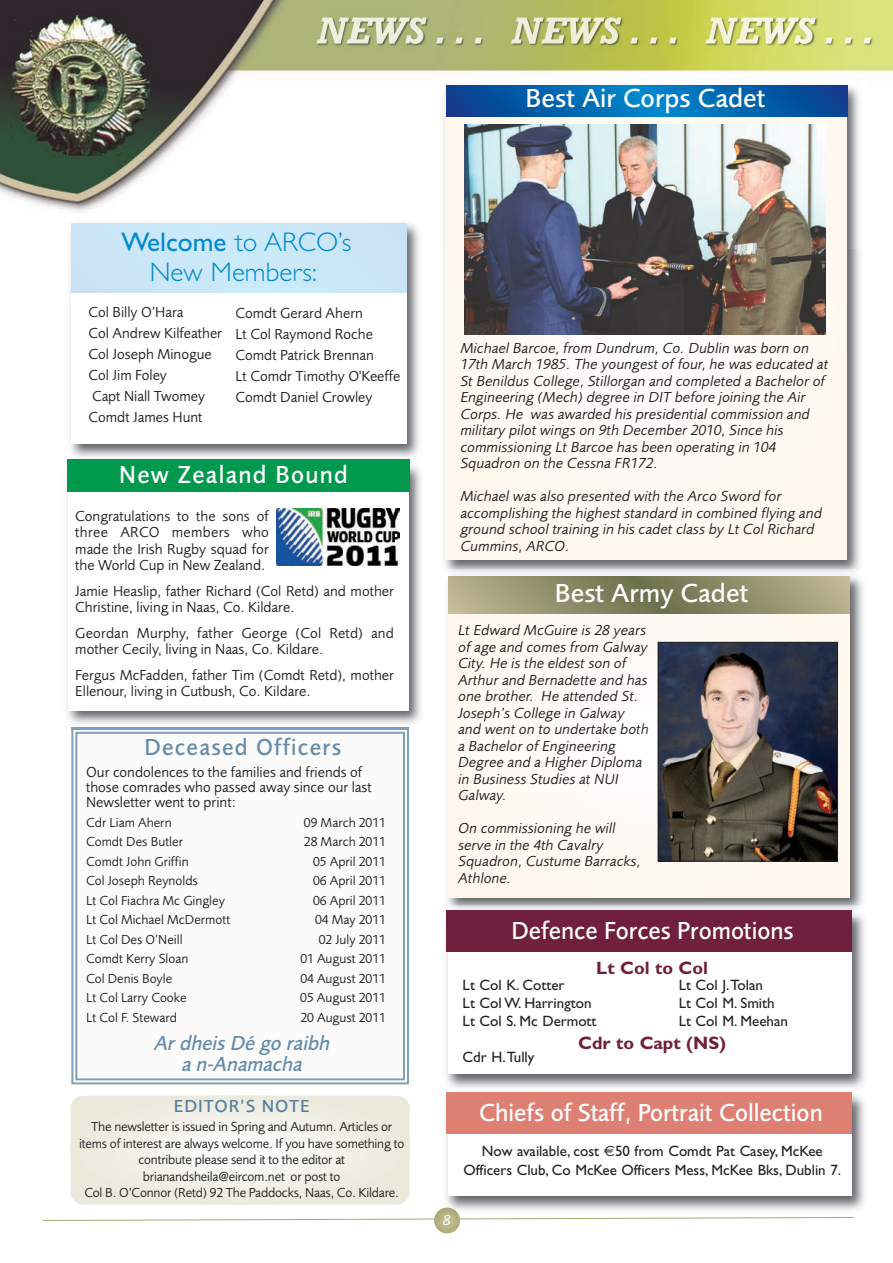
<style>
.page{position:relative;width:893px;height:1263px;background:#fff}
.page>*{position:absolute;margin:0;border:0;box-sizing:border-box;transform-origin:0 0}
.t1{font:500 27px "Foundry Sans";color:#fff}
.t2{font:300 27px/30px "Gill Sans";color:#0089cf;text-align:center}
.t3{font:500 25.5px "Foundry Sans";color:#fff;scale:.96 1}
.t4{font:500 25.5px "Foundry Sans";letter-spacing:.055em;color:#fff;scale:.96 1}
.t5{font:500 24px "Foundry Sans";letter-spacing:.055em;color:#648ba8;scale:.96 1}
.t6{font:italic 500 21px/21px "Foundry Sans";color:#648ba8;text-align:center;scale:.96 1}
.t7{font:700 18px "Gill Sans";color:#701f3c}
.t8{font:500 18px "Foundry Sans";letter-spacing:.05em;color:#57819f}
.t9{font:italic 15px/16.5px "Foundry Sans";letter-spacing:.01em;color:#231f20}
.t10{font:15px/21px "Foundry Sans";color:#231f20}
.t11{font:15px/19.5px "Gill Sans";color:#231f20;text-align:center}
.t12{font:italic 15px "Foundry Sans";color:#fff}
.t13{font:13.5px/16.5px "Foundry Sans";color:#231f20;text-align:center}
.s1{font-weight:400}
.s2{font-family:"Euro Sans"}
</style>
<div class="page">
<img style="left:0;top:0;width:893px;height:212px">
<img style="left:316px;top:17px;width:498px;height:27px">
<svg style="left:434px;top:1208px;width:26px;height:25px"></svg>
<img style="left:438px;top:80px;width:428px;height:489px">
<div style="left:445px;top:87px;width:402px;height:473px;background:#fef9f2"></div>
<img style="left:465px;top:125px;width:361px;height:209px">
<svg style="left:71px;top:1096px;width:339px;height:108px"></svg>
<div style="left:77px;top:734px;width:326px;height:344px;background:#fbfbfb"></div>
<div style="left:71px;top:728px;width:338px;height:356px;border:2px solid #809fb9"></div>
<div style="left:75px;top:732px;width:330px;height:348px;border:2px solid #809fb9"></div>
<img style="left:69px;top:223px;width:351px;height:237px">
<div style="left:71px;top:224px;width:335px;height:219px;background:#fff"></div>
<img style="left:445px;top:917px;width:420px;height:293px">
<div style="left:448px;top:912px;width:404px;height:162px;background:#fff"></div>
<img style="left:67px;top:460px;width:354px;height:270px">
<img style="left:71px;top:728px;width:338px;height:1px">
<div style="left:68px;top:466px;width:340px;height:244px;background:#fff"></div>
<svg style="left:447px;top:85px;width:400px;height:31px;background:#0362ac"></svg>
<div style="left:72px;top:224px;width:335px;height:68px;background:#cae7f7"></div>
<img style="left:447px;top:580px;width:416px;height:337px">
<div style="left:448px;top:576px;width:402px;height:321px;background:#fef9f2"></div>
<img style="left:660px;top:644px;width:176px;height:215px">
<div style="left:658px;top:642px;width:180px;height:219px;border:1px solid #231f20"></div>
<svg style="left:449px;top:576px;width:401px;height:38px;background:#93916e"></svg>
<div style="left:446px;top:910px;width:406px;height:42px;background:#701f3c"></div>
<div style="left:67px;top:459px;width:342px;height:33px;background:#00994e"></div>
<img style="left:276px;top:509px;width:124px;height:57px">
<img style="left:441px;top:1208px;width:18px;height:7px">
<svg style="left:42px;top:1215px;width:812px;height:6px"></svg>
<div style="left:448px;top:1094px;width:404px;height:101px;background:#fff"></div>
<div style="left:446px;top:1092px;width:406px;height:41px;background:#de7f73"></div>
<h1 class="t1" style="left:526px;top:88px;width:241px">Best Air Corps Cadet</h1>
<h1 class="t2" style="left:122px;top:229px;width:231px"><span class="s1">Welcome</span> to ARCO’s<br>New Members:</h1>
<p class="t10" style="left:89px;top:302px;width:135px">Col Billy O’Hara<br>Col Andrew Kilfeather<br>Col Joseph Minogue<br>Col Jim Foley<br>Capt Niall Twomey<br>Comdt James Hunt</p>
<p class="t10" style="left:236px;top:304px;width:166px">Comdt Gerard Ahern<br>Lt Col Raymond Roche<br>Comdt Patrick Brennan<br>Lt Comdr Timothy O'Keeffe<br>Comdt Daniel Crowley</p>
<h2 class="t4" style="left:119px;top:465px;width:240px">New Zealand Bound</h2>
<p class="t10" style="left:75px;top:509px;width:195px;line-height:16.5px;text-align:justify">Congratulations to the sons of three ARCO members who made the Irish Rugby squad for the World Cup in New Zealand.</p>
<p class="t10" style="left:75px;top:584px;width:320px;line-height:16.5px">Jamie Heaslip, father Richard (Col Retd) and mother<br>Christine, living in Naas, Co. Kildare.</p>
<p class="t10" style="left:75px;top:626px;width:320px;line-height:16.5px">Geordan Murphy, father George (Col Retd) and mother Cecily, living in Naas, Co. Kildare.</p>
<p class="t10" style="left:75px;top:668px;width:320px;line-height:16.5px">Fergus McFadden, father Tim (Comdt Retd), mother<br>Ellenour, living in Cutbush, Co. Kildare.</p>
<h3 class="t5" style="left:144px;top:737px;width:207px">Deceased Officers</h3>
<p class="t10" style="left:86px;top:766px;width:287px;line-height:15px">Our condolences to the families and friends of those comrades who passed away since our last<br>Newsletter went to print:</p>
<p class="t13" style="left:86px;top:815px;width:87px">Cdr Liam Ahern</p>
<p class="t13" style="left:304px;top:815px;width:83px">09 March 2011</p>
<p class="t13" style="left:86px;top:834px;width:98px">Comdt Des Butler</p>
<p class="t13" style="left:304px;top:834px;width:83px">28 March 2011</p>
<p class="t13" style="left:86px;top:854px;width:104px">Comdt John Griffin</p>
<p class="t13" style="left:313px;top:854px;width:74px">05 April 2011</p>
<p class="t13" style="left:86px;top:873px;width:113px">Col Joseph Reynolds</p>
<p class="t13" style="left:313px;top:873px;width:74px">06 April 2011</p>
<p class="t13" style="left:86px;top:893px;width:140px">Lt Col Fiachra Mc Gingley</p>
<p class="t13" style="left:313px;top:893px;width:74px">06 April 2011</p>
<p class="t13" style="left:86px;top:912px;width:146px">Lt Col Michael McDermott</p>
<p class="t13" style="left:315px;top:912px;width:72px">04 May 2011</p>
<p class="t13" style="left:86px;top:932px;width:98px">Lt Col Des O’Neill</p>
<p class="t13" style="left:319px;top:932px;width:69px">02 July 2011</p>
<p class="t13" style="left:86px;top:951px;width:104px">Comdt Kerry Sloan</p>
<p class="t13" style="left:300px;top:951px;width:87px">01 August 2011</p>
<p class="t13" style="left:86px;top:971px;width:88px">Col Denis Boyle</p>
<p class="t13" style="left:300px;top:971px;width:87px">04 August 2011</p>
<p class="t13" style="left:86px;top:990px;width:102px">Lt Col Larry Cooke</p>
<p class="t13" style="left:300px;top:990px;width:87px">05 August 2011</p>
<p class="t13" style="left:86px;top:1010px;width:92px">Lt Col F. Steward</p>
<p class="t13" style="left:300px;top:1010px;width:87px">20 August 2011</p>
<h3 class="t6" style="left:153px;top:1034px;width:189px">Ardheis Dé go raibh a n-Anamacha</h3>
<p class="t8" style="left:174px;top:1099px;width:137px">EDITOR’S NOTE</p>
<p class="t13" style="left:79px;top:1120px;width:327px">The newsletter is issued in Spring and Autumn. Articles or items of interest are always welcome. If you have something to contribute please send it to the editor at brianandsheila@eircom.net or post to<br>Col B. O’Connor (Retd) 92 The Paddocks, Naas, Co. Kildare.</p>
<p class="t9" style="left:461px;top:341px;width:369px">Michael Barcoe, from Dundrum, Co. Dublin was born on 17th March 1985. The youngest of four, he was educated at St Benildus College, Stillorgan and completed a Bachelor of Engineering (Mech) degree in DIT before joining the Air Corps. He was awarded his presidential commission and military pilot wings on 9th December 2010, Since his commissioning Lt Barcoe has been operating in 104<br>Squadron on the Cessna FR172.</p>
<p class="t9" style="left:461px;top:489px;width:363px">Michael was also presented with the Arco Sword for accomplishing the highest standard in combined flying and ground school training in his cadet class by Lt Col Richard Cummins, ARCO.</p>
<h1 class="t1" style="left:555px;top:583px;width:195px">Best Army Cadet</h1>
<p class="t9" style="left:458px;top:623px;width:192px">Lt Edward McGuire is 28 years of age and comes from Galway<br>City. He is the eldest son of<br>Arthur and Bernadette and has one brother. He attended St.<br>Joseph’s College in Galway and went on to undertake both a Bachelor of Engineering<br>Degree and a Higher Diploma in Business Studies at NUI<br>Galway.</p>
<p class="t9" style="left:458px;top:821px;width:184px">On commissioning he will serve in the 4th Cavalry<br>Squadron, Custume Barracks,<br>Athlone.</p>
<h2 class="t3" style="left:511px;top:921px;width:296px">Defence Forces Promotions</h2>
<p class="t7" style="left:596px;top:961px;width:113px">Lt Col to Col</p>
<p class="t11" style="left:463px;top:976px;width:103px">Lt Col K. Cotter</p>
<p class="t11" style="left:679px;top:976px;width:86px">Lt Col J. Tolan</p>
<p class="t11" style="left:463px;top:994px;width:130px">Lt Col W. Harrington</p>
<p class="t11" style="left:679px;top:994px;width:97px">Lt Col M. Smith</p>
<p class="t11" style="left:463px;top:1012px;width:135px">Lt Col S. Mc Dermott</p>
<p class="t11" style="left:679px;top:1012px;width:111px">Lt Col M. Meehan</p>
<p class="t11" style="left:463px;top:1048px;width:73px">Cdr H. Tully</p>
<p class="t7" style="left:578px;top:1036px;width:149px">Cdr to Capt (NS)</p>
<h2 class="t3" style="left:479px;top:1103px;width:359px">Chiefs of Staff, Portrait Collection</h2>
<p class="t11" style="left:464px;top:1142px;width:379px">Now available, cost <span class="s2">€</span>50 from Comdt Pat Casey, McKee<br>Officers Club, Co McKee Officers Mess, McKee Bks, Dublin 7.</p>
<p class="t12" style="left:443px;top:1214px;width:9px">8</p>
</div>
